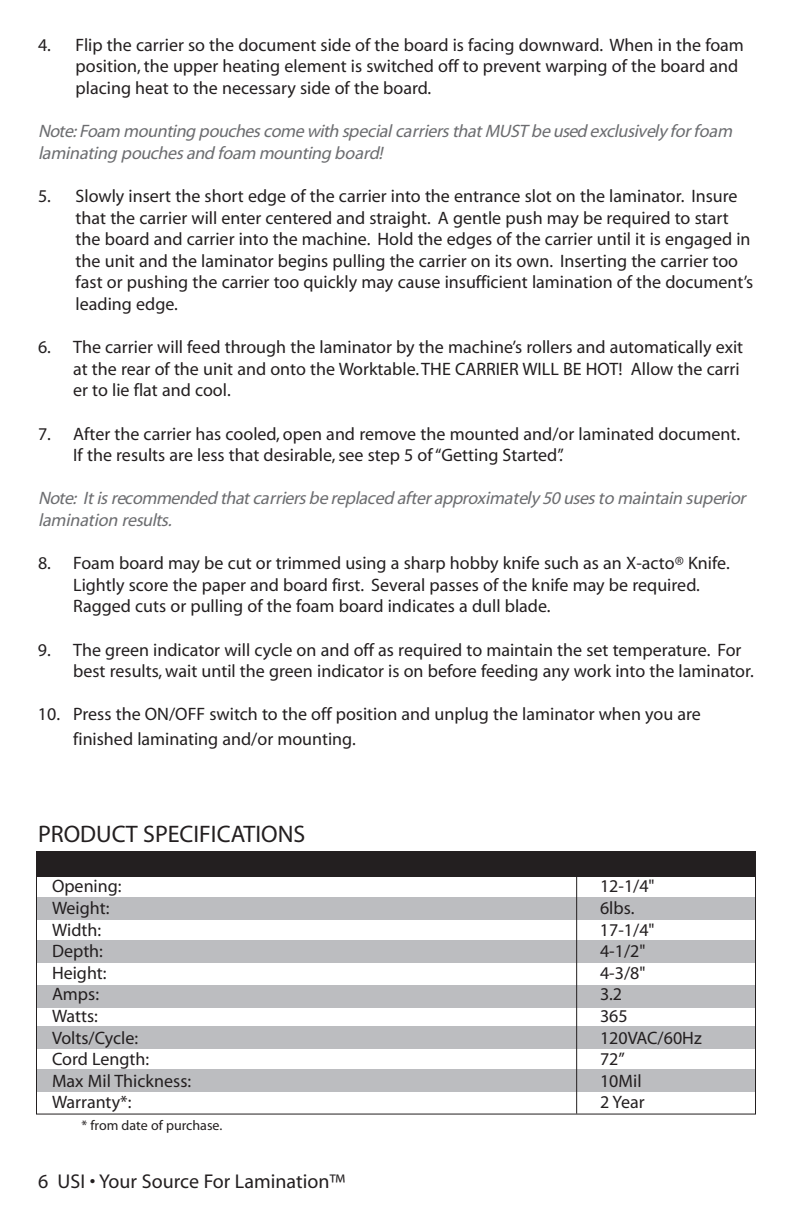
<style>
.page{position:relative;width:792px;height:1224px;background:#fff}
.page>*{position:absolute;margin:0;border:0;box-sizing:border-box;transform-origin:0 0}
.t1{font:24px "Myriad";color:#231f20}
.t2{font:20px "Myriad";color:#231f20}
.t3{font:18px/21.6px "Myriad";color:#231f20}
.t4{font:italic 18px/21.6px "Myriad";color:#6c6d70}
.t5{font:14px "Myriad";color:#231f20}
</style>
<div class="page">
<div style="left:36px;top:1070px;width:720px;height:22px;background:#bcbdc0"></div>
<div style="left:36px;top:1026px;width:720px;height:23px;background:#bcbdc0"></div>
<div style="left:36px;top:985px;width:720px;height:22px;background:#bcbdc0"></div>
<div style="left:36px;top:941px;width:720px;height:22px;background:#bcbdc0"></div>
<div style="left:36px;top:897px;width:720px;height:22px;background:#bcbdc0"></div>
<div style="left:36px;top:851px;width:720px;height:25px;background:#231f20"></div>
<div style="left:36px;top:851px;width:720px;height:264px;border:1px solid #231f20"></div>
<hr style="left:576px;top:851px;width:1px;height:263px;background:#231f20">
<p class="t3" style="left:76px;top:35px;width:670px;text-indent:-38px">4. Flip the carrier so the document side of the board is facing downward. When in the foam position, the upper heating element is switched off to prevent warping of the board and placing heat to the necessary side of the board.</p>
<p class="t4" style="left:38px;top:122px;width:699px">Note: Foam mounting pouchescome with specialcarriersthatMUST be used exclusively forfoam laminating pouchesand foam mounting board!</p>
<p class="t3" style="left:76px;top:187px;width:679px;text-indent:-38px">5. Slowly insert the short edge of the carrier into the entrance slot on the laminator. Insure that the carrier will enter centered and straight. A gentle push may be required to start the board and carrier into the machine. Hold the edges of the carrier until it is engaged in the unit and the laminator begins pulling the carrier on its own. Inserting the carrier too fast or pushing the carrier too quickly may cause insufficient lamination of the document’s leading edge.</p>
<p class="t3" style="left:73px;top:338px;width:671px;text-indent:-35px">6. The carrier will feed through the laminator by the machine’s rollers and automatically exit at the rear of the unit and onto the Worktable. THE CARRIER WILL BE HOT! Allow the carri er to lie flat and cool.</p>
<p class="t3" style="left:73px;top:424px;width:668px;text-indent:-35px">7. After the carrier has cooled, open and remove the mounted and/or laminated document.<br>If the results are less that desirable, see step 5 of “Getting Started”.</p>
<p class="t4" style="left:38px;top:489px;width:713px">Note: Itisrecommended thatcarriersbe replaced afterapproximately 50 usesto maintain superior lamination results.</p>
<p class="t3" style="left:73px;top:554px;width:658px;text-indent:-35px">8. Foam board may be cut or trimmed using a sharp hobby knife such as an X-acto® Knife.<br>Lightly score the paper and board first. Several passes of the knife may be required.<br>Ragged cuts or pulling of the foam board indicates a dull blade.</p>
<p class="t3" style="left:73px;top:640px;width:682px;text-indent:-35px">9. The green indicator will cycle on and off as required to maintain the set temperature. For best results, wait until the green indicator is on before feeding any work into the laminator.</p>
<p class="t3" style="left:73px;top:704px;width:629px;line-height:24.4px;text-indent:-35px">10. Press the ON/OFF switch to the off position and unplug the laminator when you are finished laminating and/or mounting.</p>
<h1 class="t1" style="left:38px;top:825px;width:269px">PRODUCT SPECIFICATIONS</h1>
<p class="t3" style="left:52px;top:877px;width:71px">Opening:</p>
<p class="t3" style="left:600px;top:877px;width:56px">12-1/4"</p>
<p class="t3" style="left:52px;top:899px;width:59px">Weight:</p>
<p class="t3" style="left:600px;top:899px;width:36px">6lbs.</p>
<p class="t3" style="left:52px;top:920px;width:51px">Width:</p>
<p class="t3" style="left:600px;top:920px;width:56px">17-1/4"</p>
<p class="t3" style="left:52px;top:942px;width:53px">Depth:</p>
<p class="t3" style="left:600px;top:942px;width:47px">4-1/2"</p>
<p class="t3" style="left:52px;top:963px;width:56px">Height:</p>
<p class="t3" style="left:600px;top:963px;width:47px">4-3/8"</p>
<p class="t3" style="left:52px;top:985px;width:49px">Amps:</p>
<p class="t3" style="left:600px;top:985px;width:24px">3.2</p>
<p class="t3" style="left:52px;top:1007px;width:47px">Watts:</p>
<p class="t3" style="left:600px;top:1007px;width:29px">365</p>
<p class="t3" style="left:52px;top:1028px;width:88px">Volts/Cycle:</p>
<p class="t3" style="left:600px;top:1028px;width:103px">120VAC/60Hz</p>
<p class="t3" style="left:52px;top:1050px;width:99px">Cord Length:</p>
<p class="t3" style="left:600px;top:1050px;width:26px">72”</p>
<p class="t3" style="left:52px;top:1071px;width:141px">Max Mil Thickness:</p>
<p class="t3" style="left:600px;top:1071px;width:43px">10Mil</p>
<p class="t3" style="left:52px;top:1093px;width:81px">Warranty*:</p>
<p class="t3" style="left:600px;top:1093px;width:46px">2 Year</p>
<p class="t5" style="left:81px;top:1120px;width:142px">* from date of purchase.</p>
<p class="t2" style="left:38px;top:1174px;width:309px">6 USI • Your Source For Lamination™</p>
</div>
